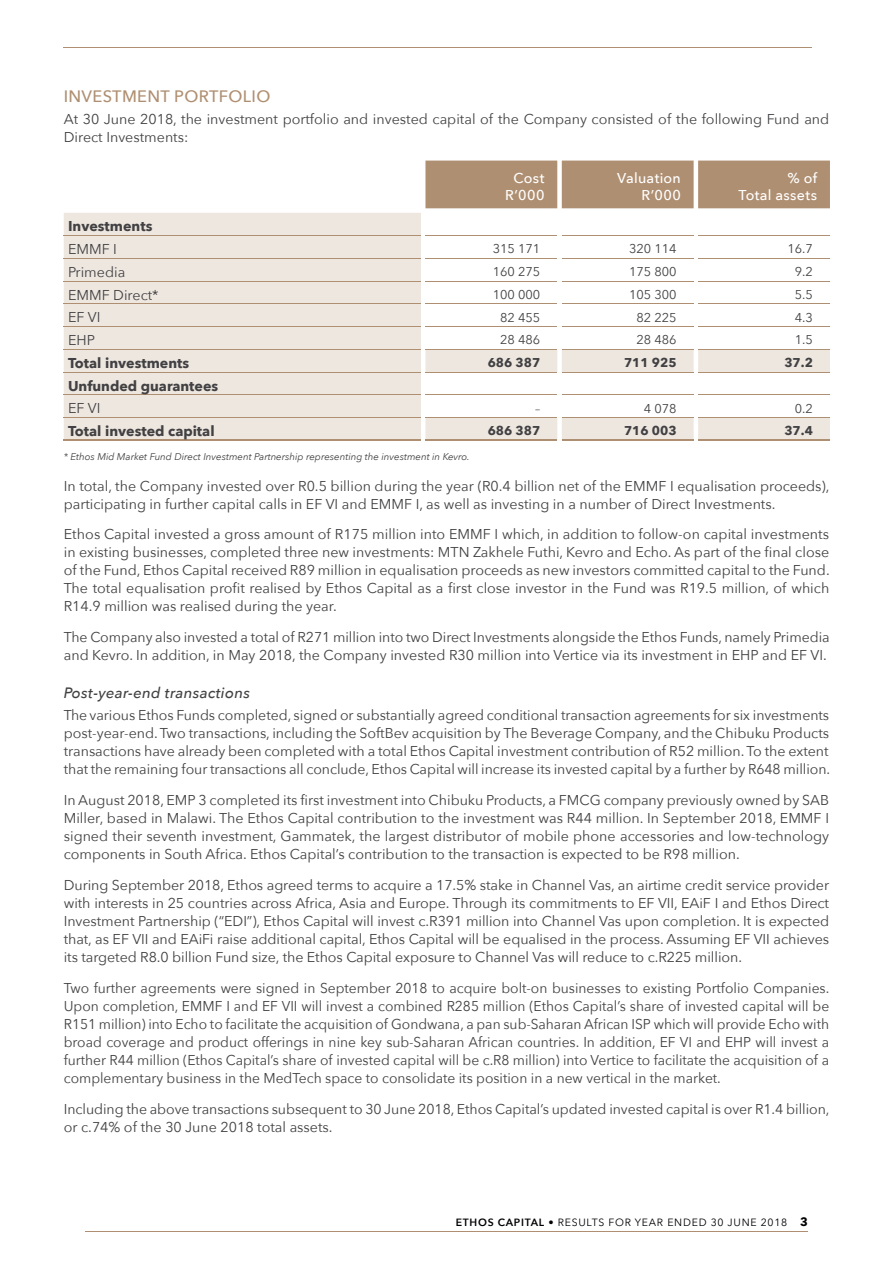
<style>
.page{position:relative;width:893px;height:1263px;background:#fff}
.page>*{position:absolute;margin:0;border:0;box-sizing:border-box;transform-origin:0 0}
.t1{font:500 16.5px "Avenir Next";letter-spacing:.02em;color:#af8f72}
.t2{font:italic 500 15px "Avenir Next";letter-spacing:.02em;color:#414042}
.t3{font:14.25px/18px "Avenir Next";color:#414042;text-align:justify}
.t4{font:700 14.25px "Avenir Next";color:#414042}
.t5{font:500 14.25px/16.5px "Avenir Next";letter-spacing:.025em;color:#fffffe;text-align:right}
.t6{font:12.75px "Avenir Next";color:#414042}
.t7{font:700 12.75px "Avenir Next";color:#414042}
.t8{font:10.5px "Avenir Next";letter-spacing:.07em;color:#000}
.t9{font:italic 9.75px "Avenir Next";color:#414042}
.s1{font-weight:600}
.s2{font-weight:700;font-size:12px}
</style>
<div class="page">
<hr style="left:85px;top:1231px;width:723px;height:1px;background:#af8f72">
<hr style="left:64px;top:47px;width:748px;height:1px;background:#af8f72">
<div style="left:425px;top:161px;width:405px;height:47px;background:#af8f72"></div>
<svg style="left:64px;top:213px;width:766px;height:227px;fill:#eee7e0"></svg>
<hr style="left:64px;top:235px;width:357px;height:1px;background:#af8f72">
<hr style="left:64px;top:258px;width:357px;height:1px;background:#af8f72">
<hr style="left:64px;top:281px;width:357px;height:1px;background:#af8f72">
<hr style="left:64px;top:303px;width:357px;height:1px;background:#af8f72">
<hr style="left:64px;top:326px;width:357px;height:1px;background:#af8f72">
<hr style="left:64px;top:349px;width:357px;height:1px;background:#af8f72">
<hr style="left:64px;top:394px;width:357px;height:1px;background:#af8f72">
<hr style="left:64px;top:417px;width:357px;height:1px;background:#af8f72">
<hr style="left:425px;top:235px;width:132px;height:1px;background:#af8f72">
<hr style="left:425px;top:258px;width:132px;height:1px;background:#af8f72">
<hr style="left:425px;top:281px;width:132px;height:1px;background:#af8f72">
<hr style="left:425px;top:303px;width:132px;height:1px;background:#af8f72">
<hr style="left:425px;top:326px;width:132px;height:1px;background:#af8f72">
<hr style="left:425px;top:394px;width:132px;height:1px;background:#af8f72">
<hr style="left:562px;top:235px;width:132px;height:1px;background:#af8f72">
<hr style="left:562px;top:258px;width:132px;height:1px;background:#af8f72">
<hr style="left:562px;top:281px;width:132px;height:1px;background:#af8f72">
<hr style="left:562px;top:303px;width:132px;height:1px;background:#af8f72">
<hr style="left:562px;top:326px;width:132px;height:1px;background:#af8f72">
<hr style="left:562px;top:394px;width:132px;height:1px;background:#af8f72">
<hr style="left:698px;top:235px;width:132px;height:1px;background:#af8f72">
<hr style="left:698px;top:258px;width:132px;height:1px;background:#af8f72">
<hr style="left:698px;top:281px;width:132px;height:1px;background:#af8f72">
<hr style="left:698px;top:303px;width:132px;height:1px;background:#af8f72">
<hr style="left:698px;top:326px;width:132px;height:1px;background:#af8f72">
<hr style="left:698px;top:394px;width:132px;height:1px;background:#af8f72">
<hr style="left:425px;top:440px;width:132px;height:1px;background:#af8f72">
<hr style="left:562px;top:440px;width:132px;height:1px;background:#af8f72">
<hr style="left:698px;top:440px;width:132px;height:1px;background:#af8f72">
<hr style="left:64px;top:440px;width:357px;height:1px;background:#af8f72">
<hr style="left:698px;top:349px;width:132px;height:1px;background:#af8f72">
<hr style="left:562px;top:349px;width:132px;height:1px;background:#af8f72">
<hr style="left:425px;top:349px;width:132px;height:1px;background:#af8f72">
<hr style="left:425px;top:417px;width:132px;height:1px;background:#af8f72">
<hr style="left:562px;top:417px;width:132px;height:1px;background:#af8f72">
<hr style="left:698px;top:417px;width:132px;height:1px;background:#af8f72">
<hr style="left:64px;top:372px;width:357px;height:1px;background:#af8f72">
<hr style="left:425px;top:372px;width:132px;height:1px;background:#af8f72">
<hr style="left:562px;top:372px;width:132px;height:1px;background:#af8f72">
<hr style="left:698px;top:372px;width:132px;height:1px;background:#af8f72">
<p class="t1" style="left:64px;top:82px;width:208px">INVESTMENT PORTFOLIO</p>
<p class="t3" style="left:64px;top:109px;width:767px">At 30 June 2018, the investment portfolio and invested capital of the Company consisted of the following Fund and<br>Direct Investments:</p>
<p class="t5" style="left:505px;top:170px;width:41px;text-align:center">Cost<br>R’000</p>
<p class="t5" style="left:617px;top:170px;width:65px">Valuation<br>R’000</p>
<p class="t5" style="left:738px;top:170px;width:80px">% of<br>Total assets</p>
<p class="t4" style="left:68px;top:214px;width:86px">Investments</p>
<p class="t3" style="left:68px;top:240px;width:50px">EMMF I</p>
<p class="t6" style="left:493px;top:238px;width:49px">315 171</p>
<p class="t6" style="left:629px;top:238px;width:49px">320 114</p>
<p class="t6" style="left:787px;top:238px;width:27px">16.7</p>
<p class="t3" style="left:68px;top:262px;width:59px">Primedia</p>
<p class="t6" style="left:493px;top:261px;width:49px">160 275</p>
<p class="t6" style="left:629px;top:261px;width:49px">175 800</p>
<p class="t6" style="left:795px;top:261px;width:20px">9.2</p>
<p class="t3" style="left:68px;top:285px;width:92px">EMMF Direct*</p>
<p class="t6" style="left:493px;top:284px;width:49px">100 000</p>
<p class="t6" style="left:629px;top:284px;width:49px">105 300</p>
<p class="t6" style="left:795px;top:284px;width:20px">5.5</p>
<p class="t3" style="left:68px;top:308px;width:34px">EF VI</p>
<p class="t6" style="left:500px;top:306px;width:42px">82 455</p>
<p class="t6" style="left:636px;top:306px;width:42px">82 225</p>
<p class="t6" style="left:795px;top:306px;width:20px">4.3</p>
<p class="t3" style="left:68px;top:331px;width:28px">EHP</p>
<p class="t6" style="left:500px;top:329px;width:42px">28 486</p>
<p class="t6" style="left:636px;top:329px;width:42px">28 486</p>
<p class="t6" style="left:795px;top:329px;width:20px">1.5</p>
<p class="t4" style="left:68px;top:351px;width:123px">Total investments</p>
<p class="t7" style="left:488px;top:352px;width:54px">686 387</p>
<p class="t7" style="left:624px;top:352px;width:54px">711 925</p>
<p class="t7" style="left:784px;top:352px;width:30px">37.2</p>
<p class="t4" style="left:68px;top:373px;width:152px">Unfunded guarantees</p>
<p class="t3" style="left:68px;top:399px;width:34px">EF VI</p>
<p class="t6" style="left:535px;top:397px;width:7px">–</p>
<p class="t6" style="left:644px;top:397px;width:34px">4 078</p>
<p class="t6" style="left:795px;top:397px;width:20px">0.2</p>
<p class="t4" style="left:68px;top:419px;width:148px">Total invested capital</p>
<p class="t7" style="left:488px;top:420px;width:54px">686 387</p>
<p class="t7" style="left:624px;top:420px;width:54px">716 003</p>
<p class="t7" style="left:784px;top:420px;width:30px">37.4</p>
<p class="t9" style="left:64px;top:448px;width:407px">* Ethos Mid Market Fund Direct Investment Partnership representing the investment in Kevro.</p>
<p class="t3" style="left:64px;top:476px;width:767px">In total, the Company invested over R0.5 billion during the year (R0.4 billion net of the EMMF I equalisation proceeds), participating in further capital calls in EF VI and EMMF I, as well as investing in a number of Direct Investments.</p>
<p class="t3" style="left:64px;top:525px;width:767px">Ethos Capital invested a gross amount of R175 million into EMMF I which, in addition to follow-on capital investments in existing businesses, completed three new investments: MTN Zakhele Futhi, Kevro and Echo. As part of the final close of the Fund, Ethos Capital received R89 million in equalisation proceeds as new investors committed capital to the Fund.<br>The total equalisation profit realised by Ethos Capital as a first close investor in the Fund was R19.5 million, of which R14.9 million was realised during the year.</p>
<p class="t3" style="left:64px;top:628px;width:767px">The Company also invested a total of R271 million into two Direct Investments alongside the Ethos Funds, namely Primedia and Kevro. In addition, in May 2018, the Company invested R30 million into Vertice via its investment in EHP and EF VI.</p>
<p class="t2" style="left:64px;top:680px;width:188px">Post-year-end transactions</p>
<p class="t3" style="left:64px;top:706px;width:768px">The various Ethos Funds completed, signed or substantially agreed conditional transaction agreements for six investments post-year-end. Two transactions, including the SoftBev acquisition by The Beverage Company, and the Chibuku Products transactions have already been completed with a total Ethos Capital investment contribution of R52 million. To the extent that the remaining four transactions all conclude, Ethos Capital will increase its invested capital by a further by R648 million.</p>
<p class="t3" style="left:64px;top:791px;width:767px">In August 2018, EMP 3 completed its first investment into Chibuku Products, a FMCG company previously owned by SAB Miller, based in Malawi. The Ethos Capital contribution to the investment was R44 million. In September 2018, EMMF I signed their seventh investment, Gammatek, the largest distributor of mobile phone accessories and low-technology components in South Africa. Ethos Capital’s contribution to the transaction is expected to be R98 million.</p>
<p class="t3" style="left:64px;top:875px;width:767px">During September 2018, Ethos agreed terms to acquire a 17.5% stake in Channel Vas, an airtime credit service provider with interests in 25 countries across Africa, Asia and Europe. Through its commitments to EF VII, EAiF I and Ethos Direct Investment Partnership (“EDI”), Ethos Capital will invest c.R391 million into Channel Vas upon completion. It is expected that, as EF VII and EAiFi raise additional capital, Ethos Capital will be equalised in the process. Assuming EF VII achieves its targeted R8.0 billion Fund size, the Ethos Capital exposure to Channel Vas will reduce to c.R225 million.</p>
<p class="t3" style="left:64px;top:978px;width:767px">Two further agreements were signed in September 2018 to acquire bolt-on businesses to existing Portfolio Companies.<br>Upon completion, EMMF I and EF VII will invest a combined R285 million (Ethos Capital’s share of invested capital will be R151 million) into Echo to facilitate the acquisition of Gondwana, a pan sub-Saharan African ISP which will provide Echo with broad coverage and product offerings in nine key sub-Saharan African countries. In addition, EF VI and EHP will invest a further R44 million (Ethos Capital’s share of invested capital will be c.R8 million) into Vertice to facilitate the acquisition of a complementary business in the MedTech space to consolidate its position in a new vertical in the market.</p>
<p class="t3" style="left:64px;top:1099px;width:767px">Including the above transactions subsequent to 30 June 2018, Ethos Capital’s updated invested capital is over R1.4 billion, or c.74% of the 30 June 2018 total assets.</p>
<p class="t8" style="left:456px;top:1213px;width:354px"><span class="s1">ETHOS CAPITAL</span> • RESULTS FOR YEAR ENDED 30 JUNE 2018 <span class="s2">3</span></p>
</div>
